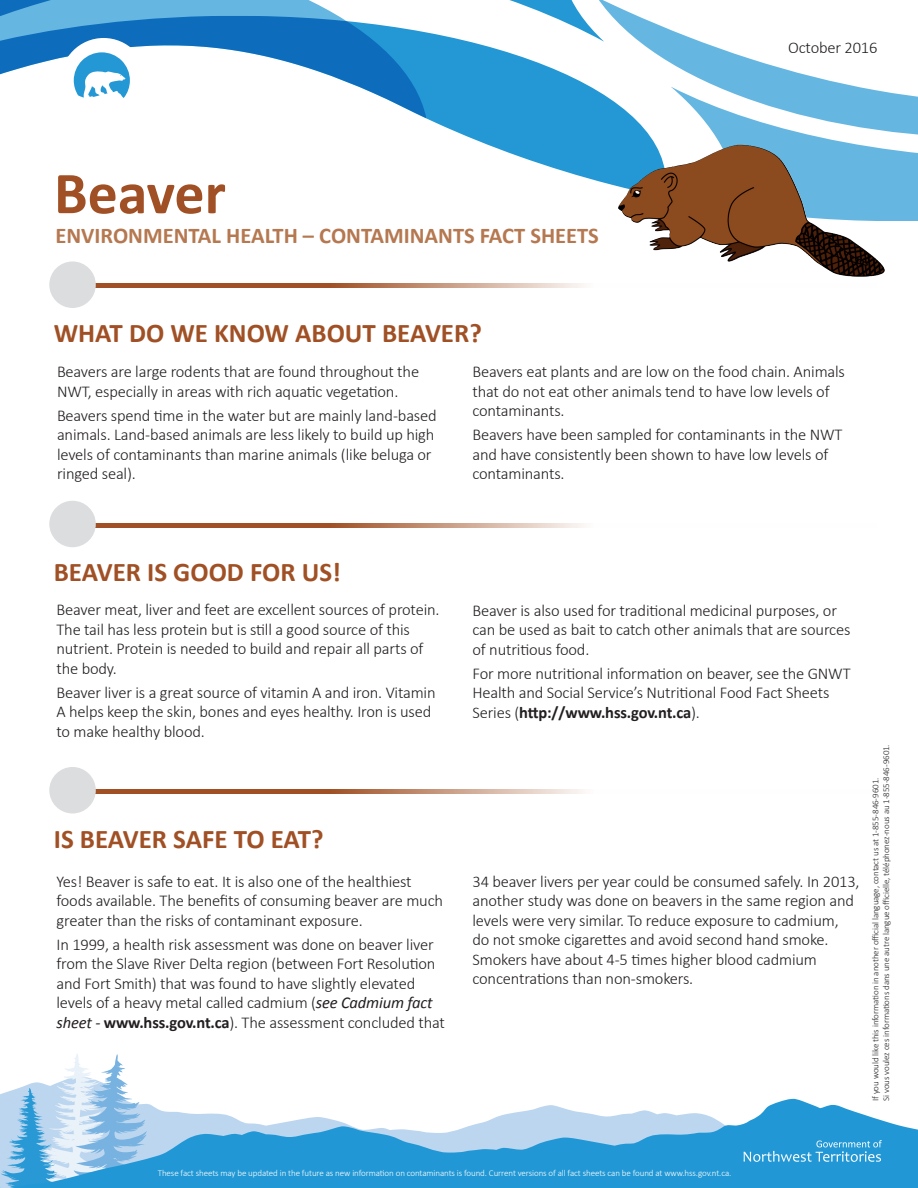
<style>
.page{position:relative;width:918px;height:1188px;background:#fff}
.page>*{position:absolute;margin:0;border:0;box-sizing:border-box;transform-origin:0 0}
.t1{font:700 60px "Calibri";color:#a05024}
.t2{font:700 27px "Calibri";color:#a05024}
.t3{font:700 22.5px "Calibri";color:#b57850}
.BODY{font:300 16.5px/19.5px "Calibri";letter-spacing:-.01em;color:#231f20}
.BODY-2{font:300 9px/10.5px "Calibri";letter-spacing:-.01em;color:#231f20}
.BODY-3{font:300 9px "Calibri";letter-spacing:-.01em;color:#fff}
.s1{font-weight:400;font-style:italic}
.s2{font-weight:700}
</style>
<div class="page">
<svg style="left:486px;top:46px;width:170px;height:141px;fill:#2398d5"></svg>
<svg style="left:426px;top:42px;width:60px;height:102px;background:#3fa5da"></svg>
<svg style="left:426px;top:0;width:171px;height:42px"></svg>
<svg style="left:597px;top:0;width:261px;height:139px"></svg>
<svg style="left:671px;top:87px;width:247px;height:134px"></svg>
<svg style="left:0;top:0;width:426px;height:119px"></svg>
<div style="left:60px;top:38px;width:87px;height:86px;background:#fff;border-radius:50%"></div>
<svg style="left:74px;top:52px;width:56px;height:46px"></svg>
<img style="left:618px;top:145px;width:119px;height:70px">
<svg style="left:96px;top:523px;width:488px;height:4px;background:#b77b5a"></svg>
<svg style="left:96px;top:789px;width:488px;height:4px;background:#b77b5a"></svg>
<svg style="left:96px;top:284px;width:488px;height:4px;background:#b77b5a"></svg>
<svg style="left:0;top:1054px;width:132px;height:45px"></svg>
<svg style="left:0;top:1099px;width:918px;height:89px;fill:#2198d5"></svg>
<div style="left:49px;top:501px;width:47px;height:46px;background:#dcdddf;border-radius:50%"></div>
<div style="left:49px;top:767px;width:47px;height:46px;background:#dcdddf;border-radius:50%"></div>
<div style="left:49px;top:261px;width:47px;height:47px;background:#dcdddf;border-radius:50%"></div>
<svg style="left:744px;top:1140px;width:138px;height:22px;background:#45a8db"></svg>
<p class="t1" style="left:54px;top:155px;width:173px">Beaver</p>
<p class="t3" style="left:56px;top:221px;width:545px">ENVIRONMENTAL HEALTH – CONTAMINANTS FACT SHEETS</p>
<p class="BODY" style="left:788px;top:37px;width:91px">October 2016</p>
<p class="t2" style="left:54px;top:316px;width:430px">WHAT DO WE KNOW ABOUT BEAVER?</p>
<p class="BODY" style="left:57px;top:362px;width:364px">Beavers are large rodents that are found throughout the<br>NWT, especially in areas with rich aquatic vegetation.</p>
<p class="BODY" style="left:57px;top:405px;width:381px">Beavers spend time in the water but are mainly land-based animals. Land-based animals are less likely to build up high levels of contaminants than marine animals (like beluga or ringed seal).</p>
<p class="BODY" style="left:472px;top:362px;width:374px">Beavers eat plants and are low on the food chain. Animals that do not eat other animals tend to have low levels of contaminants.</p>
<p class="BODY" style="left:472px;top:425px;width:371px">Beavers have been sampled for contaminants in the NWT and have consistently been shown to have low levels of contaminants.</p>
<p class="t2" style="left:54px;top:555px;width:289px">BEAVER IS GOOD FOR US!</p>
<p class="BODY" style="left:57px;top:600px;width:385px">Beaver meat, liver and feet are excellent sources of protein.<br>The tail has less protein but is still a good source of this nutrient. Protein is needed to build and repair all parts of the body.</p>
<p class="BODY" style="left:57px;top:683px;width:381px">Beaver liver is a great source of vitamin A and iron. Vitamin<br>A helps keep the skin, bones and eyes healthy. Iron is used to make healthy blood.</p>
<p class="t2" style="left:54px;top:822px;width:271px">IS BEAVER SAFE TO EAT?</p>
<p class="BODY" style="left:57px;top:871px;width:388px">Yes! Beaver is safe to eat. It is also one of the healthiest foods available. The benefits of consuming beaver are much greater than the risks of contaminant exposure.</p>
<p class="BODY" style="left:57px;top:934px;width:390px">In 1999, a health risk assessment was done on beaver liver from the Slave River Delta region (between Fort Resolution and Fort Smith) that was found to have slightly elevated levels of a heavy metal called cadmium (<span class="s1">see Cadmium fact sheet -</span> <span class="s2">www.hss.gov.nt.ca</span>). The assessment concluded that</p>
<p class="BODY" style="left:472px;top:601px;width:380px">Beaver is also used for traditional medicinal purposes, or can be used as bait to catch other animals that are sources of nutritious food.</p>
<p class="BODY" style="left:472px;top:664px;width:380px">For more nutritional information on beaver, see the GNWT<br>Health and Social Service’s Nutritional Food Fact Sheets<br>Series (<span class="s2">http://www.hss.gov.nt.ca</span>).</p>
<p class="BODY" style="left:472px;top:871px;width:389px">34 beaver livers per year could be consumed safely. In 2013, another study was done on beavers in the same region and levels were very similar. To reduce exposure to cadmium, do not smoke cigarettes and avoid second hand smoke.<br>Smokers have about 4-5 times higher blood cadmium concentrations than non-smokers.</p>
<p class="BODY-2" style="left:870px;top:1101px;width:358px;rotate:-90deg">If you would like this information in another official language, contact us at 1-855-846-9601.<br>Si vous voulez ces informations dans une autre langue officielle, téléphonez-nous au 1-855-846-9601.</p>
<p class="BODY-3" style="left:158px;top:1167px;width:575px">These fact sheets may be updated in the future as new information on contaminants is found. Current versions of all fact sheets can be found at www.hss.gov.nt.ca.</p>
</div>
